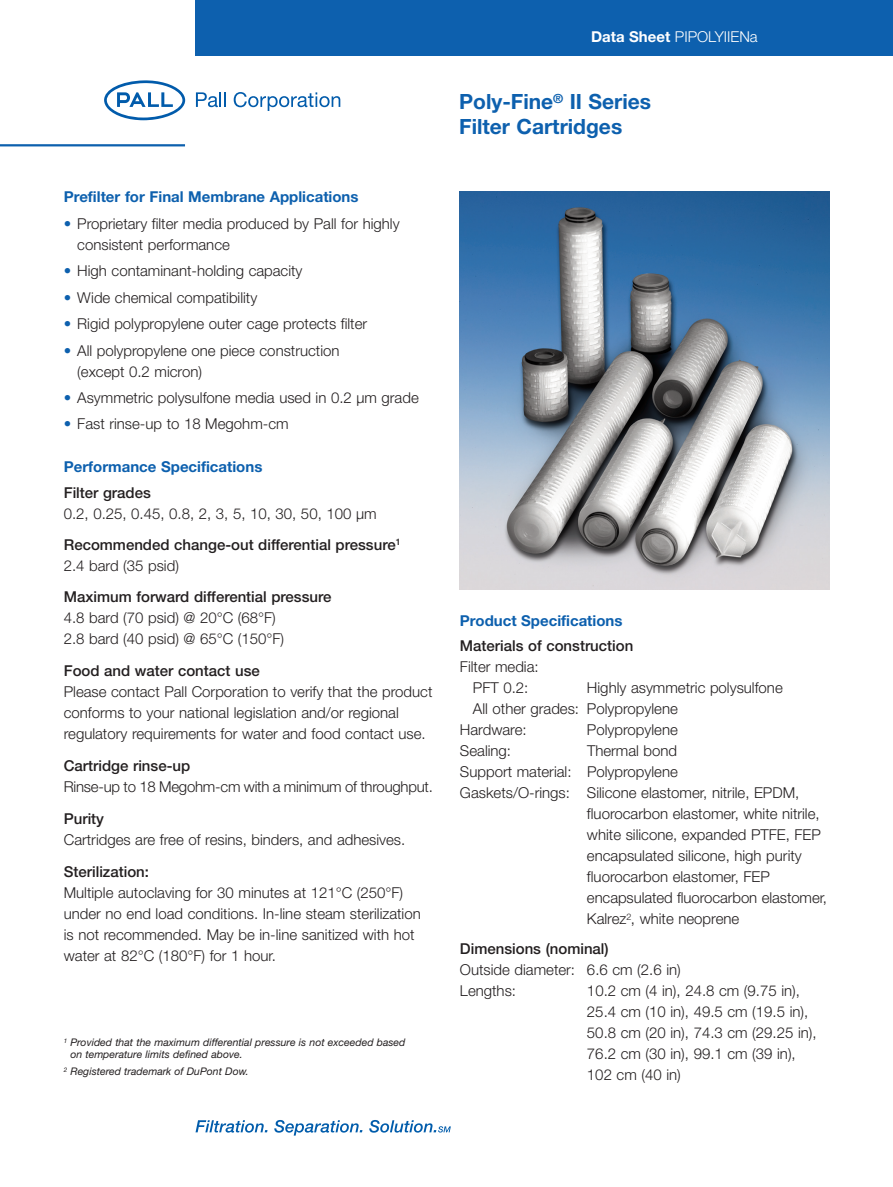
<style>
.page{position:relative;width:893px;height:1187px;background:#fff}
.page>*{position:absolute;margin:0;border:0;box-sizing:border-box;transform-origin:0 0}
.t1{font:700 21px/25.5px "Helvetica Neue";color:#0d60ae}
.t2{font:300 15px/21px "Helvetica Neue LT Std";color:#231f20}
.t3{font:500 15px/30.2px "Helvetica Neue LT Std";color:#231f20}
.t4{font:700 15px "Helvetica Neue";color:#0d60ae}
.t5{font:300 15px "Helvetica Neue LT Std";color:#fff}
.t6{font:italic 10.5px/12px "Helvetica Neue";color:#231f20}
.s1{color:#0d60ae}
.s2{font-weight:300}
.s3{font-family:"Helvetica Neue";font-weight:700}
</style>
<div class="page">
<svg style="left:196px;top:92px;width:30px;height:15px"></svg>
<svg style="left:234px;top:92px;width:106px;height:19px"></svg>
<svg style="left:104px;top:80px;width:81px;height:40px"></svg>
<svg style="left:196px;top:1120px;width:72px;height:12px"></svg>
<svg style="left:274px;top:1120px;width:88px;height:15px"></svg>
<svg style="left:369px;top:1120px;width:82px;height:12px"></svg>
<div style="left:196px;top:0;width:697px;height:55px;background:#0d60ae"></div>
<hr style="left:0;top:144px;width:185px;height:2px;background:#0d60ae">
<img style="left:459px;top:191px;width:370px;height:398px">
<p class="t4" style="left:64px;top:192px;width:296px">Prefilter for Final Membrane Applications</p>
<p class="t2" style="left:77px;top:214px;width:324px;text-indent:-14px"><span class="s1">•</span> Proprietary filter media produced by Pall for highly consistent performance</p>
<p class="t2" style="left:64px;top:262px;width:240px"><span class="s1">•</span> High contaminant-holding capacity</p>
<p class="t2" style="left:64px;top:288px;width:195px"><span class="s1">•</span> Wide chemical compatibility</p>
<p class="t2" style="left:64px;top:315px;width:305px"><span class="s1">•</span> Rigid polypropylene outer cage protects filter</p>
<p class="t2" style="left:77px;top:341px;width:264px;text-indent:-14px"><span class="s1">•</span> All polypropylene one piece construction (except 0.2 micron)</p>
<p class="t2" style="left:64px;top:388px;width:357px"><span class="s1">•</span> Asymmetric polysulfone media used in 0.2 µm grade</p>
<p class="t2" style="left:64px;top:415px;width:226px"><span class="s1">•</span> Fast rinse-up to 18 Megohm-cm</p>
<p class="t4" style="left:64px;top:461px;width:200px">Performance Specifications</p>
<p class="t3" style="left:64px;top:479px;width:89px">Filter grades</p>
<p class="t3" style="left:64px;top:500px;width:338px"><span class="s2">0.2, 0.25, 0.45, 0.8, 2, 3, 5, 10, 30, 50, 100 µm<br></span>Recommended change-out differential pressure<sup>1</sup></p>
<p class="t2" style="left:64px;top:556px;width:117px">2.4 bard (35 psid)</p>
<p class="t3" style="left:64px;top:583px;width:269px">Maximum forward differential pressure</p>
<p class="t2" style="left:64px;top:609px;width:222px">4.8 bard (70 psid) @ 20°C (68°F)<br>2.8 bard (40 psid) @ 65°C (150°F)</p>
<p class="t3" style="left:64px;top:657px;width:198px">Food and water contact use</p>
<p class="t2" style="left:64px;top:683px;width:370px">Please contact Pall Corporation to verify that the product conforms to your national legislation and/or regional regulatory requirements for water and food contact use.</p>
<p class="t3" style="left:64px;top:752px;width:128px">Cartridge rinse-up</p>
<p class="t2" style="left:64px;top:777px;width:371px">Rinse-up to 18 Megohm-cm with a minimum of throughput.</p>
<p class="t3" style="left:64px;top:805px;width:42px">Purity</p>
<p class="t2" style="left:64px;top:830px;width:343px">Cartridges are free of resins, binders, and adhesives.</p>
<p class="t3" style="left:64px;top:857px;width:87px">Sterilization:</p>
<p class="t2" style="left:64px;top:883px;width:358px">Multiple autoclaving for 30 minutes at 121°C (250°F) under no end load conditions. In -line steam sterilization is not recommended. May be in-line sanitized with hot water at 82°C (180°F) for 1 hour.</p>
<p class="t6" style="left:70px;top:1036px;width:337px;text-indent:-7px"><sup>1</sup> Provided that the maximum differential pressure is not exceeded based on temperature limits defined above.</p>
<p class="t6" style="left:64px;top:1066px;width:187px"><sup>2</sup> Registered trademark of DuPont Dow.</p>
<p class="t5" style="left:591px;top:31px;width:168px"><span class="s3">Data Sheet</span> PIPOLYIIENa</p>
<h1 class="t1" style="left:459px;top:90px;width:193px">Poly-Fine<sup>®</sup> II Series<br>Filter Cartridges</h1>
<p class="t4" style="left:460px;top:614px;width:164px">Product Specifications</p>
<p class="t3" style="left:460px;top:632px;width:175px">Materials of construction</p>
<p class="t2" style="left:460px;top:657px;width:80px;text-align:center">Filter media:<br>PFT 0.2:</p>
<p class="t2" style="left:587px;top:678px;width:197px">Highly asymmetric polysulfone</p>
<p class="t2" style="left:473px;top:699px;width:206px">All other grades: Polypropylene</p>
<p class="t2" style="left:460px;top:720px;width:68px">Hardware:</p>
<p class="t2" style="left:587px;top:720px;width:92px">Polypropylene</p>
<p class="t2" style="left:460px;top:741px;width:53px">Sealing:</p>
<p class="t2" style="left:587px;top:741px;width:92px">Thermal bond</p>
<p class="t2" style="left:460px;top:762px;width:219px">Support material: Polypropylene</p>
<p class="t2" style="left:460px;top:783px;width:341px">Gaskets/O-rings: Silicone elastomer, nitrile, EPDM,</p>
<p class="t2" style="left:587px;top:804px;width:234px">fluorocarbon elastomer, white nitrile,</p>
<p class="t2" style="left:587px;top:825px;width:235px">white silicone, expanded PTFE, FEP</p>
<p class="t2" style="left:587px;top:846px;width:216px">encapsulated silicone, high purity</p>
<p class="t2" style="left:587px;top:867px;width:184px">fluorocarbon elastomer, FEP</p>
<p class="t2" style="left:587px;top:888px;width:242px">encapsulated fluorocarbon elastomer,</p>
<p class="t2" style="left:587px;top:909px;width:154px">Kalrez<sup>2</sup>, white neoprene</p>
<p class="t3" style="left:460px;top:935px;width:150px">Dimensions (nominal)</p>
<p class="t2" style="left:460px;top:960px;width:222px">Outside diameter: 6.6 cm (2.6 in)<br>Lengths:</p>
<p class="t2" style="left:587px;top:981px;width:231px">10.2 cm (4 in), 24.8 cm (9.75 in),<br>25.4 cm (10 in), 49.5 cm (19.5 in),<br>50.8 cm (20 in), 74.3 cm (29.25 in),<br>76.2 cm (30 in), 99.1 cm (39 in),<br>102 cm (40 in)</p>
</div>
